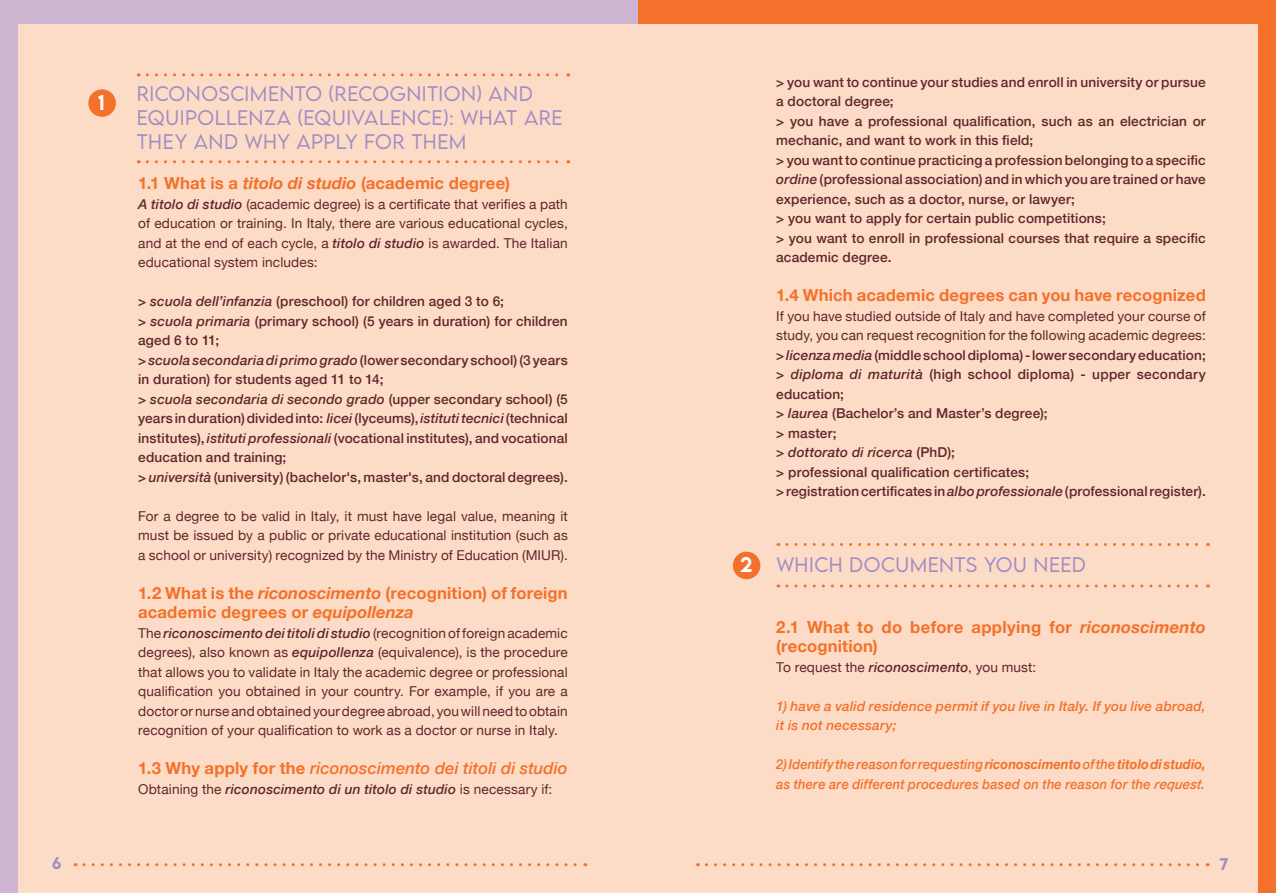
<style>
.page{position:relative;width:1276px;height:893px;background:#fddcc7}
.page>*{position:absolute;margin:0;border:0;box-sizing:border-box;transform-origin:0 0}
.t1{font:500 18.9px "LEMONMILK";color:#fff}
.t2{font:300 18.75px/24px "LEMONMILK";letter-spacing:.025em;color:#a08dc3}
.t3{font:700 16.65px/19.5px "Helvetica Neue";letter-spacing:.01em;color:#f3712a}
.t4{font:italic 500 16.65px "Helvetica Neue";letter-spacing:.005em;color:#f3712a}
.t5{font:500 15px "LEMONMILK";color:#a08dc3}
.t6{font:500 13.65px/19.5px "Helvetica Neue";letter-spacing:.01em;color:#60272b}
.t7{font:13.65px/19.5px "Helvetica Neue";letter-spacing:.01em;color:#60272b;text-align:justify}
.t8{font:italic 500 13.65px/19.5px "Helvetica Neue";letter-spacing:.015em;color:#f3712a;scale:.95 1}
.t9{font:italic 500 13.65px "Helvetica Neue";letter-spacing:.015em;color:#60272b}
.t10{font:italic 500 13.65px/19.5px "Helvetica Neue";letter-spacing:.015em;color:#f3712a}
.s1{font-style:italic}
.s2{font-weight:500;font-style:italic}
.s3{font-weight:700;font-style:normal}
.s4{font-weight:400;font-style:normal}
.s5{font-style:normal}
.s6{font-weight:700}
</style>
<div class="page">
<svg style="left:84px;top:863px;width:502px;height:3px"></svg>
<svg style="left:706px;top:863px;width:502px;height:3px"></svg>
<svg style="left:147px;top:73px;width:422px;height:3px"></svg>
<svg style="left:147px;top:160px;width:422px;height:3px"></svg>
<div style="left:88px;top:89px;width:28px;height:28px;background:#f3712a;border-radius:50%"></div>
<svg style="left:787px;top:543px;width:421px;height:3px"></svg>
<svg style="left:787px;top:584px;width:421px;height:3px"></svg>
<div style="left:733px;top:552px;width:27px;height:27px;background:#f3712a;border-radius:50%"></div>
<div style="left:0;top:0;width:638px;height:23px;background:#ceb5d1"></div>
<div style="left:638px;top:0;width:638px;height:23px;background:#f3712a"></div>
<div style="left:0;top:0;width:18px;height:893px;background:#ceb5d1"></div>
<div style="left:1258px;top:0;width:18px;height:893px;background:#f3712a"></div>
<p class="t1" style="left:98px;top:90px;width:8px">1</p>
<p class="t2" style="left:137px;top:82px;width:428px">RICONOSCIMENTO (RECOGNITION) AND<br>EQUIPOLLENZA (EQUIVALENCE): WHAT ARE<br>THEY AND WHY APPLY FOR THEM</p>
<p class="t3" style="left:138px;top:174px;width:373px">1.1 What is a <span class="s1">titolo di studio</span> (academic degree)</p>
<p class="t7" style="left:138px;top:195px;width:431px"><span class="s2">A titolo di studio</span> (academic degree) is a certificate that verifies a path of education or training. In Italy, there are various educational cycles, and at the end of each cycle, a <span class="s2">titolo di studio</span> is awarded. The Italian educational system includes:</p>
<p class="t6" style="left:138px;top:291px;width:367px">&gt; <span class="s1">scuola dell’infanzia</span> (preschool) for children aged 3 to 6;</p>
<p class="t6" style="left:138px;top:310px;width:431px">&gt; <span class="s1">scuola primaria</span> (primary school) (5 years in duration) for children aged 6 to 11;</p>
<p class="t6" style="left:138px;top:349px;width:431px">&gt; <span class="s1">scuola secondaria di primo grado</span> (lower secondary school) (3 years in duration) for students aged 11 to 14;</p>
<p class="t6" style="left:138px;top:388px;width:431px;text-align:justify">&gt; <span class="s1">scuola secondaria di secondo grado</span> (upper secondary school) (5 years in duration) divided into: <span class="s1">licei</span> (lyceums), <span class="s1">istituti tecnici</span> (technical institutes), <span class="s1">istituti professionali</span> (vocational institutes), and vocational education and training;</p>
<p class="t6" style="left:138px;top:466px;width:431px">&gt; <span class="s1">università</span> (university) (bachelor's, master's, and doctoral degrees).</p>
<p class="t7" style="left:138px;top:507px;width:431px">For a degree to be valid in Italy, it must have legal value, meaning it must be issued by a public or private educational institution (such as a school or university) recognized by the Ministry of Education (MIUR).</p>
<p class="t3" style="left:138px;top:584px;width:431px">1.2 What is the <span class="s1">riconoscimento</span> (recognition) of foreign academic degrees or <span class="s1">equipollenza</span></p>
<p class="t7" style="left:138px;top:624px;width:431px">The <span class="s2">riconoscimento dei titoli di studio</span> (recognition of foreign academic degrees), also known as <span class="s2">equipollenza</span> (equivalence), is the procedure that allows you to validate in Italy the academic degree or professional qualification you obtained in your country. For example, if you are a doctor or nurse and obtained your degree abroad, you will need to obtain recognition of your qualification to work as a doctor or nurse in Italy.</p>
<p class="t4" style="left:138px;top:754px;width:431px"><span class="s3">1.3 Why apply for the</span> riconoscimento dei titoli di studio</p>
<p class="t9" style="left:138px;top:777px;width:416px"><span class="s4">Obtaining the</span> riconoscimento di un titolo di studio <span class="s4">is necessary if:</span></p>
<p class="t6" style="left:776px;top:71px;width:431px">&gt; you want to continue your studies and enroll in university or pursue a doctoral degree;</p>
<p class="t6" style="left:776px;top:110px;width:431px">&gt; you have a professional qualification, such as an electrician or mechanic, and want to work in this field;</p>
<p class="t6" style="left:776px;top:149px;width:431px;text-align:justify">&gt; you want to continue practicing a profession belonging to a specific <span class="s1">ordine</span> (professional association) and in which you are trained or have experience, such as a doctor, nurse, or lawyer;</p>
<p class="t6" style="left:776px;top:207px;width:331px">&gt; you want to apply for certain public competitions;</p>
<p class="t6" style="left:776px;top:227px;width:431px">&gt; you want to enroll in professional courses that require a specific academic degree.</p>
<p class="t3" style="left:776px;top:286px;width:431px">1.4 Which academic degrees can you have recognized</p>
<p class="t7" style="left:776px;top:307px;width:431px">If you have studied outside of Italy and have completed your course of study, you can request recognition for the following academic degrees:</p>
<p class="t6" style="left:776px;top:344px;width:431px">&gt; <span class="s1">licenza media</span> (middle school diploma) - lower secondary education;</p>
<p class="t6" style="left:776px;top:363px;width:431px">&gt; <span class="s1">diploma di maturità</span> (high school diploma) - upper secondary education;</p>
<p class="t6" style="left:776px;top:402px;width:273px">&gt; <span class="s1">laurea</span> (Bachelor’s and Master’s degree);</p>
<p class="t6" style="left:776px;top:422px;width:62px">&gt; master;</p>
<p class="t9" style="left:776px;top:441px;width:180px"><span class="s5">&gt;</span> dottorato di ricerca <span class="s5">(PhD);</span></p>
<p class="t6" style="left:776px;top:461px;width:254px">&gt; professional qualification certificates;</p>
<p class="t6" style="left:776px;top:480px;width:431px">&gt; registration certificates in <span class="s1">albo professionale</span> (professional register).</p>
<p class="t1" style="left:740px;top:552px;width:14px">2</p>
<p class="t2" style="left:776px;top:553px;width:311px">WHICH DOCUMENTS YOU NEED</p>
<p class="t3" style="left:776px;top:617px;width:431px">2.1 What to do before applying for <span class="s1">riconoscimento </span>(recognition)</p>
<p class="t7" style="left:776px;top:658px;width:261px">To request the <span class="s2">riconoscimento</span>, you must:</p>
<p class="t10" style="left:776px;top:695px;width:431px">1) have a valid residence permit if you live in Italy. If you live abroad, it is not necessary;</p>
<p class="t8" style="left:776px;top:754px;width:456px">2) Identify the reason for requesting <span class="s6">riconoscimento</span> of the <span class="s6">titolo di studio, </span>as there are different procedures based on the reason for the request.</p>
<p class="t5" style="left:52px;top:853px;width:11px">6</p>
<p class="t5" style="left:1219px;top:854px;width:10px">7</p>
</div>
